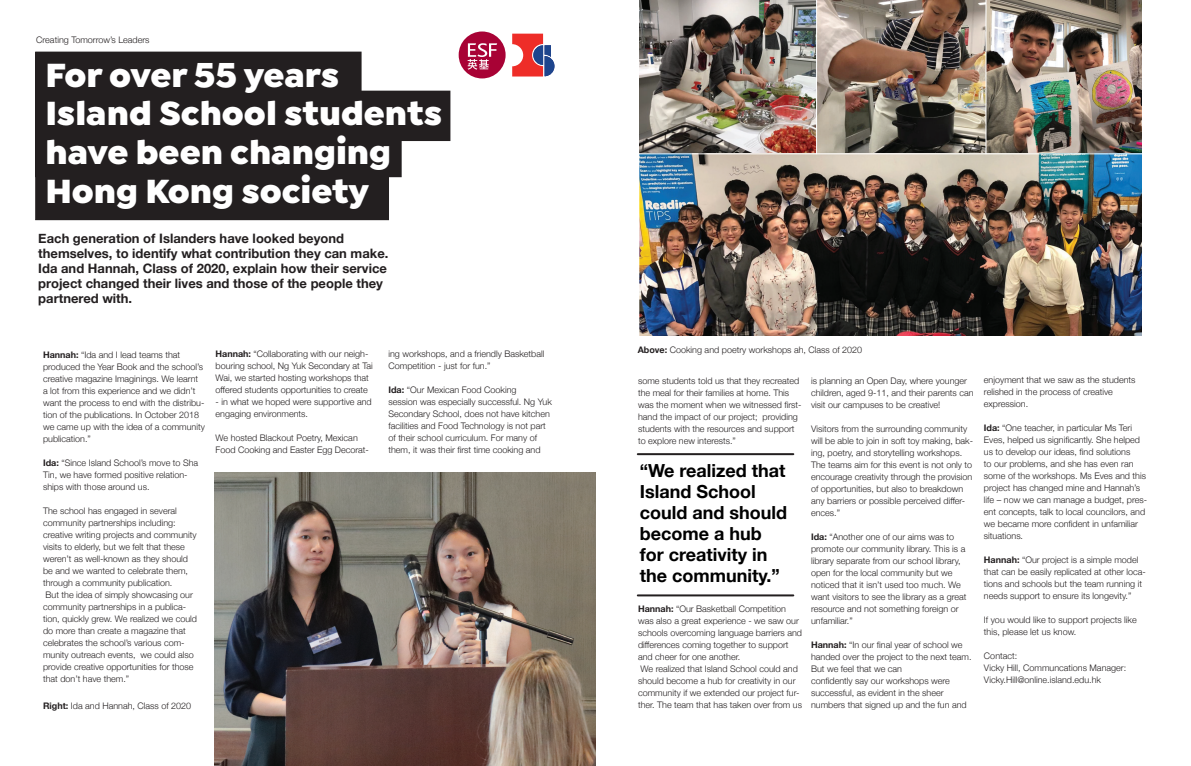
<style>
.page{position:relative;width:1191px;height:766px;background:#fff}
.page>*{position:absolute;margin:0;border:0;box-sizing:border-box;transform-origin:0 0}
.t1{font:900 35.7px/38.7px "Isidora Sans";color:#fff}
.t2{font:700 18px/21px "Helvetica Neue";color:#000}
.t3{font:700 13px/15px "Helvetica Neue";color:#231f20}
.t4{font:300 9px/12px "Helvetica Neue";color:#231f20}
.s1{font-weight:700}
</style>
<div class="page">
<img style="left:639px;top:0;width:177px;height:159px">
<img style="left:986px;top:0;width:155px;height:153px">
<hr style="left:638px;top:453px;width:155px;height:2px;background:#231f20">
<hr style="left:638px;top:594px;width:155px;height:2px;background:#231f20">
<img style="left:817px;top:0;width:168px;height:153px">
<img style="left:640px;top:154px;width:501px;height:182px">
<hr style="left:596px;top:153px;width:595px;height:1px;background:#fff">
<div style="left:36px;top:91px;width:414px;height:49px;background:#231f20"></div>
<div style="left:36px;top:127px;width:365px;height:50px;background:#231f20"></div>
<div style="left:36px;top:170px;width:352px;height:49px;background:#231f20"></div>
<div style="left:35px;top:170px;width:354px;height:50px;border:1px solid #231f20"></div>
<div style="left:36px;top:52px;width:325px;height:51px;background:#231f20"></div>
<img style="left:214px;top:472px;width:381px;height:293px">
<svg style="left:512px;top:34px;width:42px;height:42px"></svg>
<div style="left:458px;top:31px;width:47px;height:47px;background:#a80235;border-radius:50%"></div>
<svg style="left:467px;top:43px;width:30px;height:27px"></svg>
<p class="t4" style="left:36px;top:33px;width:115px">Creating Tomorrow’s Leaders</p>
<p class="t1" style="left:46px;top:55px;width:295px">For over 55 years</p>
<p class="t1" style="left:46px;top:94px;width:398px">Island School students have been changing<br>Hong Kong society</p>
<p class="t3" style="left:38px;top:231px;width:307px">Each generation of Islanders have looked beyond</p>
<p class="t3" style="left:38px;top:246px;width:351px">themselves, to identify what contribution they can make.<br>Ida and Hannah, Class of 2020, explain how their service project changed their lives and those of the people they partnered with.</p>
<p class="t4" style="left:43px;top:348px;width:163px"><span class="s1">Hannah:</span> “Ida and I lead teams that produced the Year Book and the school’s creative magazine Imaginings. We learnt a lot from this experience and we didn’t want the process to end with the distribu&shy;tion of the publications. In October 2018 we came up with the idea of a community publication.”</p>
<p class="t4" style="left:43px;top:456px;width:157px"><span class="s1">Ida:</span> “Since Island School’s move to Sha<br>Tin, we have formed positive relation&shy;ships with those around us.</p>
<p class="t4" style="left:43px;top:504px;width:155px">The school has engaged in several community partnerships including: creative writing projects and community visits to elderly, but we felt that these weren’t as well-known as they should be and we wanted to celebrate them, through a community publication.</p>
<p class="t4" style="left:43px;top:588px;width:156px">But the idea of simply showcasing our community partnerships in a publica&shy;tion, quickly grew. We realized we could do more than create a magazine that celebrates the school’s various com&shy;munity outreach events, we could also provide creative opportunities for those that don’t have them.”</p>
<p class="t4" style="left:43px;top:699px;width:150px"><span class="s1">Right:</span> Ida and Hannah, Class of 2020</p>
<p class="t4" style="left:215px;top:347px;width:159px"><span class="s1">Hannah:</span> “Collaborating with our neigh&shy;bouring school, Ng Yuk Secondary at Tai Wai, we started hosting workshops that offered students opportunities to create</p>
<p class="t4" style="left:215px;top:395px;width:158px">- in what we hoped were supportive and engaging environments.</p>
<p class="t4" style="left:215px;top:431px;width:155px">We hosted Blackout Poetry, Mexican<br>Food Cooking and Easter Egg Decorat-</p>
<p class="t4" style="left:388px;top:347px;width:157px">ing workshops, and a friendly Basketball<br>Competition - just for fun.”</p>
<p class="t4" style="left:388px;top:383px;width:130px"><span class="s1">Ida:</span> “Our Mexican Food Cooking</p>
<p class="t4" style="left:388px;top:395px;width:165px">session was especially successful. Ng Yuk Secondary School, does not have kitchen facilities and Food Technology is not part of their school curriculum. For many of them, it was their first time cooking and</p>
<p class="t4" style="left:638px;top:343px;width:226px"><span class="s1">Above:</span> Cooking and poetry workshops ah, Class of 2020</p>
<p class="t4" style="left:638px;top:374px;width:165px">some students told us that they recreated the meal for their families at home. This was the moment when we witnessed first&shy;hand the impact of our project; providing students with the resources and support to explore new interests.”</p>
<p class="t2" style="left:640px;top:460px;width:149px">“We realized that<br>Island School could and should become a hub for creativity in the community.”</p>
<p class="t4" style="left:638px;top:602px;width:166px"><span class="s1">Hannah:</span> “Our Basketball Competition was also a great experience - we saw our schools overcoming language barriers and differences coming together to support and cheer for one another.</p>
<p class="t4" style="left:638px;top:662px;width:166px">We realized that Island School could and should become a hub for creativity in our community if we extended our project fur&shy;ther. The team that has taken over from us</p>
<p class="t4" style="left:811px;top:374px;width:164px">is planning an Open Day, where younger children, aged 9-11, and their parents can visit our campuses to be creative!</p>
<p class="t4" style="left:811px;top:422px;width:164px">Visitors from the surrounding community will be able to join in soft toy making, bak&shy;ing, poetry, and storytelling workshops.<br>The teams aim for this event is not only to encourage creativity through the provision of opportunities, but also to breakdown any barriers or possible perceived differ&shy;ences.”</p>
<p class="t4" style="left:811px;top:530px;width:157px"><span class="s1">Ida:</span> “Another one of our aims was to promote our community library. This is a library separate from our school library, open for the local community but we noticed that it isn’t used too much. We want visitors to see the library as a great resource and not something foreign or unfamiliar.”</p>
<p class="t4" style="left:811px;top:638px;width:162px"><span class="s1">Hannah:</span> “In our final year of school we handed over the project to the next team.<br>But we feel that we can</p>
<p class="t4" style="left:811px;top:674px;width:140px">confidently say our workshops were</p>
<p class="t4" style="left:811px;top:686px;width:134px">successful, as evident in the sheer</p>
<p class="t4" style="left:811px;top:698px;width:157px">numbers that signed up and the fun and</p>
<p class="t4" style="left:984px;top:373px;width:153px">enjoyment that we saw as the students relished in the process of creative</p>
<p class="t4" style="left:984px;top:397px;width:46px">expression.</p>
<p class="t4" style="left:984px;top:421px;width:165px"><span class="s1">Ida:</span> “One teacher, in particular Ms Teri Eves, helped us significantly. She helped us to develop our ideas, find solutions<br>to our problems, and she has even ran some of the workshops. Ms Eves and this project has changed mine and Hannah’s life – now we can manage a budget, pres&shy;ent concepts, talk to local councilors, and we became more confident in unfamiliar situations.</p>
<p class="t4" style="left:984px;top:553px;width:163px"><span class="s1">Hannah:</span> “Our project is a simple model that can be easily replicated at other loca&shy;tions and schools but the team running it needs support to ensure its longevity.”</p>
<p class="t4" style="left:984px;top:613px;width:154px">If you would like to support projects like this, please let us know.</p>
<p class="t4" style="left:984px;top:649px;width:35px">Contact:</p>
<p class="t4" style="left:984px;top:661px;width:144px">Vicky Hill, Communcations Manager:</p>
<p class="t4" style="left:984px;top:673px;width:119px">Vicky.Hill@online.island.edu.hk</p>
</div>
